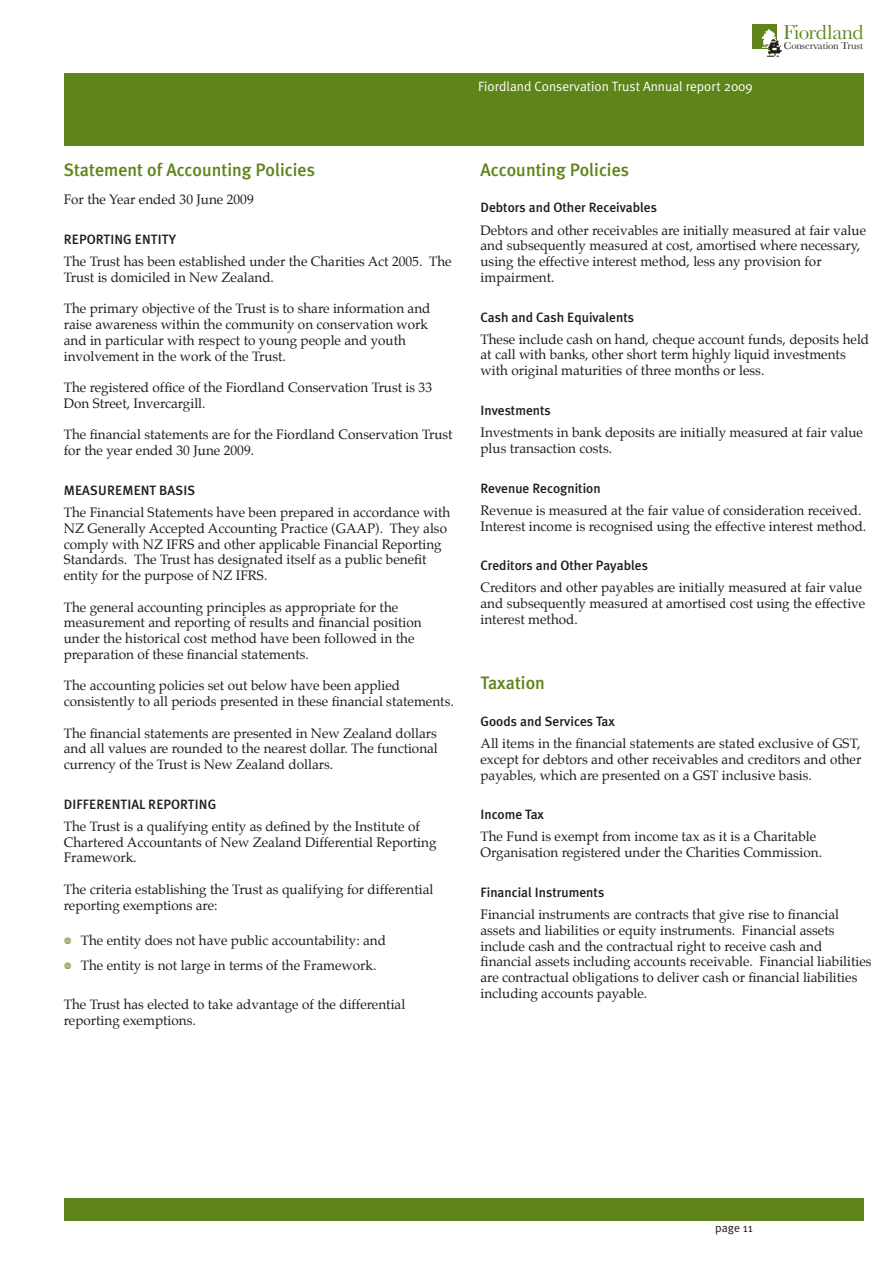
<style>
.page{position:relative;width:893px;height:1263px;background:#fff}
.page>*{position:absolute;margin:0;border:0;box-sizing:border-box;transform-origin:0 0}
.t1{font:21.15px "Baskerville";letter-spacing:-.02em;color:#5f841a}
.t2{font:500 18px "Meta Plus";color:#5f841a}
.t3{font:13.5px/15.8px "Palatino";color:#221c19}
.t4{font:500 13.5px "Meta Plus";color:#221c19}
.t5{font:13.5px "Meta Plus Normal";color:#fff}
.t6{font:12px "Meta Plus Normal";color:#221c19}
.t7{font:10.65px "Baskerville";letter-spacing:-.01em;color:#221c19}
.s1{color:#5f841a}
</style>
<div class="page">
<div style="left:64px;top:1198px;width:799px;height:22px;background:#5f841a"></div>
<div style="left:64px;top:73px;width:799px;height:72px;background:#5f841a"></div>
<div style="left:753px;top:24px;width:24px;height:25px;background:#5f841a"></div>
<img style="left:762px;top:29px;width:14px;height:19px">
<img style="left:766px;top:38px;width:16px;height:19px">
<p class="t5" style="left:478px;top:79px;width:276px">Fiordland Conservation Trust Annual report 2009</p>
<h1 class="t1" style="left:783px;top:19px;width:82px">Fiordland</h1>
<p class="t7" style="left:784px;top:39px;width:81px">Conservation Trust</p>
<h2 class="t2" style="left:64px;top:159px;width:253px">Statement of Accounting Policies</h2>
<p class="t3" style="left:64px;top:193px;width:192px">For the Year ended 30 June 2009</p>
<p class="t4" style="left:64px;top:231px;width:114px">REPORTING ENTITY</p>
<p class="t3" style="left:64px;top:255px;width:389px">The Trust has been established under the Charities Act 2005. The<br>Trust is domiciled in New Zealand.</p>
<p class="t3" style="left:64px;top:302px;width:368px">The primary objective of the Trust is to share information and raise awareness within the community on conservation work and in particular with respect to young people and youth involvement in the work of the Trust.</p>
<p class="t3" style="left:64px;top:381px;width:370px">The registered office of the Fiordland Conservation Trust is 33<br>Don Street, Invercargill.</p>
<p class="t3" style="left:64px;top:428px;width:390px">The financial statements are for the Fiordland Conservation Trust for the year ended 30 June 2009.</p>
<p class="t4" style="left:64px;top:482px;width:133px">MEASUREMENT BASIS</p>
<p class="t3" style="left:64px;top:506px;width:388px">The Financial Statements have been prepared in accordance with NZ Generally Accepted Accounting Practice (GAAP). They also comply with NZ IFRS and other applicable Financial Reporting Standards. The Trust has designated itself as a public benefit entity for the purpose of NZ IFRS.</p>
<p class="t3" style="left:64px;top:600px;width:359px">The general accounting principles as appropriate for the measurement and reporting of results and financial position under the historical cost method have been followed in the preparation of these financial statements.</p>
<p class="t3" style="left:64px;top:679px;width:391px">The accounting policies set out below have been applied consistently to all periods presented in these financial statements.</p>
<p class="t3" style="left:64px;top:726px;width:376px;text-align:justify">The financial statements are presented in New Zealand dollars and all values are rounded to the nearest dollar. The functional currency of the Trust is New Zealand dollars.</p>
<p class="t4" style="left:64px;top:796px;width:154px">DIFFERENTIAL REPORTING</p>
<p class="t3" style="left:64px;top:819px;width:374px">The Trust is a qualifying entity as defined by the Institute of<br>Chartered Accountants of New Zealand Differential Reporting<br>Framework.</p>
<p class="t3" style="left:64px;top:882px;width:371px">The criteria establishing the Trust as qualifying for differential reporting exemptions are:</p>
<p class="t3" style="left:64px;top:934px;width:324px"><span class="s1">•</span> The entity does not have public accountability: and</p>
<p class="t3" style="left:64px;top:958px;width:314px"><span class="s1">•</span> The entity is not large in terms of the Framework.</p>
<p class="t3" style="left:64px;top:998px;width:343px">The Trust has elected to take advantage of the differential reporting exemptions.</p>
<h2 class="t2" style="left:480px;top:159px;width:150px">Accounting Policies</h2>
<p class="t4" style="left:480px;top:200px;width:178px">Debtors and Other Receivables</p>
<p class="t3" style="left:480px;top:223px;width:387px">Debtors and other receivables are initially measured at fair value and subsequently measured at cost, amortised where necessary, using the effective interest method, less any provision for impairment.</p>
<p class="t4" style="left:480px;top:309px;width:155px">Cash and Cash Equivalents</p>
<p class="t3" style="left:480px;top:332px;width:390px">These include cash on hand, cheque account funds, deposits held at call with banks, other short term highly liquid investments with original maturities of three months or less.</p>
<p class="t4" style="left:480px;top:402px;width:72px">Investments</p>
<p class="t3" style="left:480px;top:426px;width:384px">Investments in bank deposits are initially measured at fair value plus transaction costs.</p>
<p class="t4" style="left:480px;top:480px;width:122px">Revenue Recognition</p>
<p class="t3" style="left:480px;top:503px;width:387px">Revenue is measured at the fair value of consideration received.<br>Interest income is recognised using the effective interest method.</p>
<p class="t4" style="left:480px;top:558px;width:169px">Creditors and Other Payables</p>
<p class="t3" style="left:480px;top:581px;width:386px">Creditors and other payables are initially measured at fair value and subsequently measured at amortised cost using the effective interest method.</p>
<h2 class="t2" style="left:480px;top:672px;width:66px">Taxation</h2>
<p class="t4" style="left:480px;top:713px;width:136px">Goods and Services Tax</p>
<p class="t3" style="left:480px;top:737px;width:382px;text-align:justify">All items in the financial statements are stated exclusive of GST, except for debtors and other receivables and creditors and other payables, which are presented on a GST inclusive basis.</p>
<p class="t4" style="left:480px;top:807px;width:65px">Income Tax</p>
<p class="t3" style="left:480px;top:830px;width:343px">The Fund is exempt from income tax as it is a Charitable<br>Organisation registered under the Charities Commission.</p>
<p class="t4" style="left:480px;top:884px;width:125px">Financial Instruments</p>
<p class="t3" style="left:480px;top:908px;width:393px">Financial instruments are contracts that give rise to financial assets and liabilities or equity instruments. Financial assets include cash and the contractual right to receive cash and financial assets including accounts receivable. Financial liabilities are contractual obligations to deliver cash or financial liabilities including accounts payable.</p>
<p class="t6" style="left:715px;top:1221px;width:39px">page 11</p>
</div>
